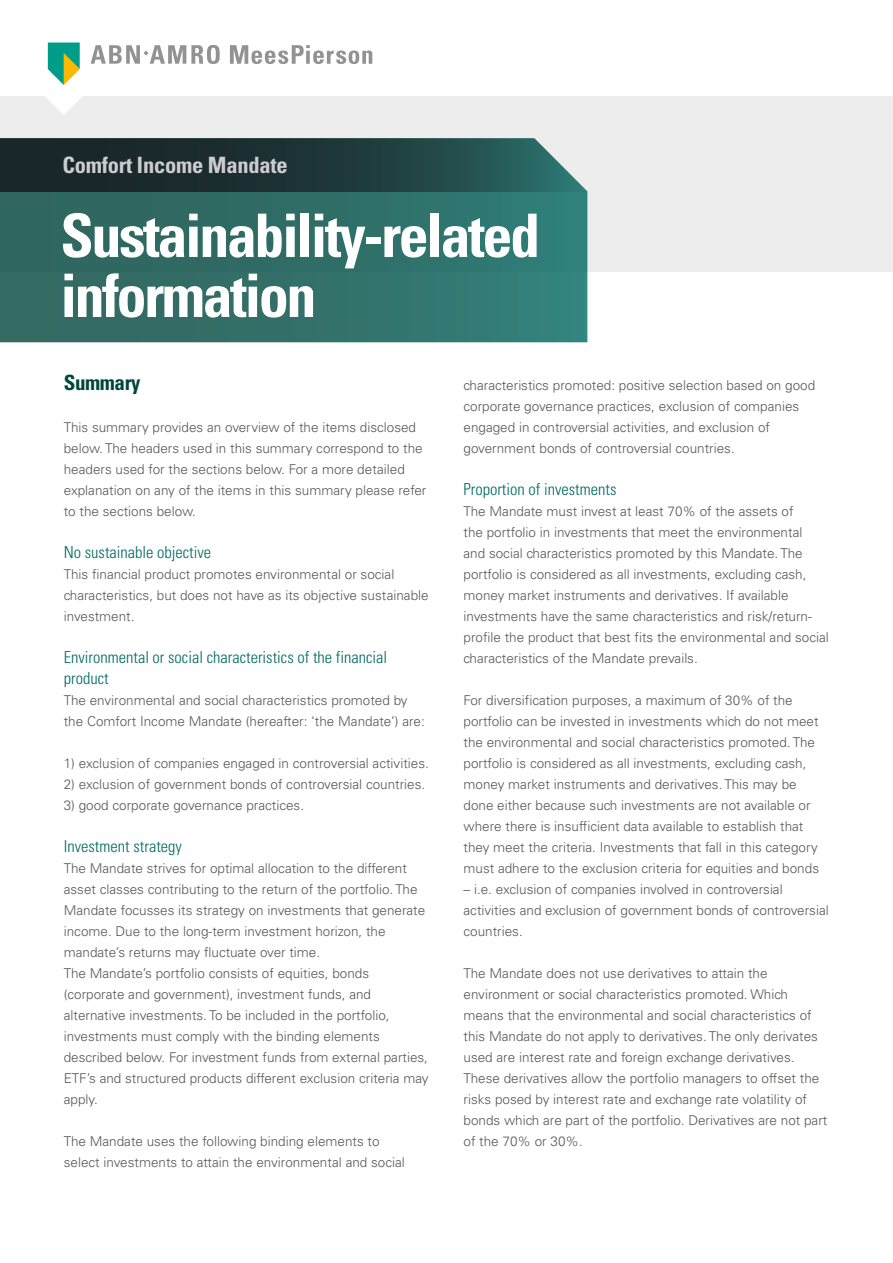
<style>
.page{position:relative;width:893px;height:1263px;background:#fff}
.page>*{position:absolute;margin:0;border:0;box-sizing:border-box;transform-origin:0 0}
.t1{font:700 condensed 60px/60px "Univers LT Std";letter-spacing:-.04em;color:#fff}
.t2{font:700 condensed 22.5px "Univers LT Std";letter-spacing:-.01em;color:#ccccd1}
.t3{font:700 condensed 21px "Univers LT Std";letter-spacing:-.02em;color:#00463d}
.t4{font:300 condensed 16.5px/21px "Univers LT Std";color:#006963}
.t5{font:300 13.5px/21px "Univers LT Std";color:#575756}
</style>
<div class="page">
<div style="left:0;top:54px;width:893px;height:217px;background:#ededed"></div>
<div style="left:0;top:0;width:893px;height:96px;background:#fff"></div>
<svg style="left:45px;top:43px;width:175px;height:72px"></svg>
<svg style="left:230px;top:45px;width:142px;height:19px"></svg>
<svg style="left:0;top:191px;width:587px;height:151px;background:#307069"></svg>
<svg style="left:0;top:138px;width:587px;height:53px;background:#274143"></svg>
<h2 class="t2" style="left:63px;top:151px;width:227px">Comfort Income Mandate</h2>
<h1 class="t1" style="left:60px;top:205px;width:481px">Sustainability-related information</h1>
<h3 class="t3" style="left:64px;top:370px;width:78px">Summary</h3>
<p class="t5" style="left:64px;top:417px;width:364px">This summary provides an overview of the items disclosed below. The headers used in this summary correspond to the headers used for the sections below. For a more detailed explanation on any of the items in this summary please refer to the sections below.</p>
<p class="t4" style="left:64px;top:542px;width:149px">No sustainable objective</p>
<p class="t5" style="left:64px;top:564px;width:366px">This financial product promotes environmental or social characteristics, but does not have as its objective sustainable investment.</p>
<p class="t4" style="left:64px;top:647px;width:325px">Environmental or social characteristics of the financial product</p>
<p class="t5" style="left:64px;top:690px;width:363px">The environmental and social characteristics promoted by the Comfort Income Mandate (hereafter: ‘the Mandate’) are:</p>
<p class="t5" style="left:64px;top:753px;width:367px">1) exclusion of companies engaged in controversial activities.</p>
<p class="t5" style="left:64px;top:774px;width:363px">2) exclusion of government bonds of controversial countries.</p>
<p class="t5" style="left:64px;top:795px;width:242px">3) good corporate governance practices.</p>
<p class="t4" style="left:64px;top:836px;width:120px">Investment strategy</p>
<p class="t5" style="left:64px;top:858px;width:366px">The Mandate strives for optimal allocation to the different asset classes contributing to the return of the portfolio. The Mandate focusses its strategy on investments that generate income. Due to the long-term investment horizon, the mandate’s returns may fluctuate over time.<br>The Mandate’s portfolio consists of equities, bonds (corporate and government), investment funds, and alternative investments. To be included in the portfolio, investments must comply with the binding elements described below. For investment funds from external parties, ETF’s and structured products different exclusion criteria may apply.</p>
<p class="t5" style="left:64px;top:1131px;width:343px">The Mandate uses the following binding elements to select investments to attain the environmental and social</p>
<p class="t5" style="left:463px;top:375px;width:353px">characteristics promoted: positive selection based on good corporate governance practices, exclusion of companies engaged in controversial activities, and exclusion of government bonds of controversial countries.</p>
<p class="t4" style="left:463px;top:479px;width:155px">Proportion of investments</p>
<p class="t5" style="left:463px;top:501px;width:367px">The Mandate must invest at least 70% of the assets of<br>the portfolio in investments that meet the environmental<br>and social characteristics promoted by this Mandate. The portfolio is considered as all investments, excluding cash, money market instruments and derivatives. If available investments have the same characteristics and risk/return&shy;profile the product that best fits the environmental and social characteristics of the Mandate prevails.</p>
<p class="t5" style="left:463px;top:690px;width:357px">For diversification purposes, a maximum of 30% of the portfolio can be invested in investments which do not meet the environmental and social characteristics promoted. The portfolio is considered as all investments, excluding cash, money market instruments and derivatives. This may be done either because such investments are not available or where there is insufficient data available to establish that they meet the criteria. Investments that fall in this category must adhere to the exclusion criteria for equities and bonds</p>
<p class="t5" style="left:463px;top:879px;width:367px">– i.e. exclusion of companies involved in controversial activities and exclusion of government bonds of controversial countries.</p>
<p class="t5" style="left:463px;top:963px;width:365px">The Mandate does not use derivatives to attain the environment or social characteristics promoted. Which means that the environmental and social characteristics of this Mandate do not apply to derivatives. The only derivates used are interest rate and foreign exchange derivatives.<br>These derivatives allow the portfolio managers to offset the risks posed by interest rate and exchange rate volatility of bonds which are part of the portfolio. Derivatives are not part of the 70% or 30%.</p>
</div>
